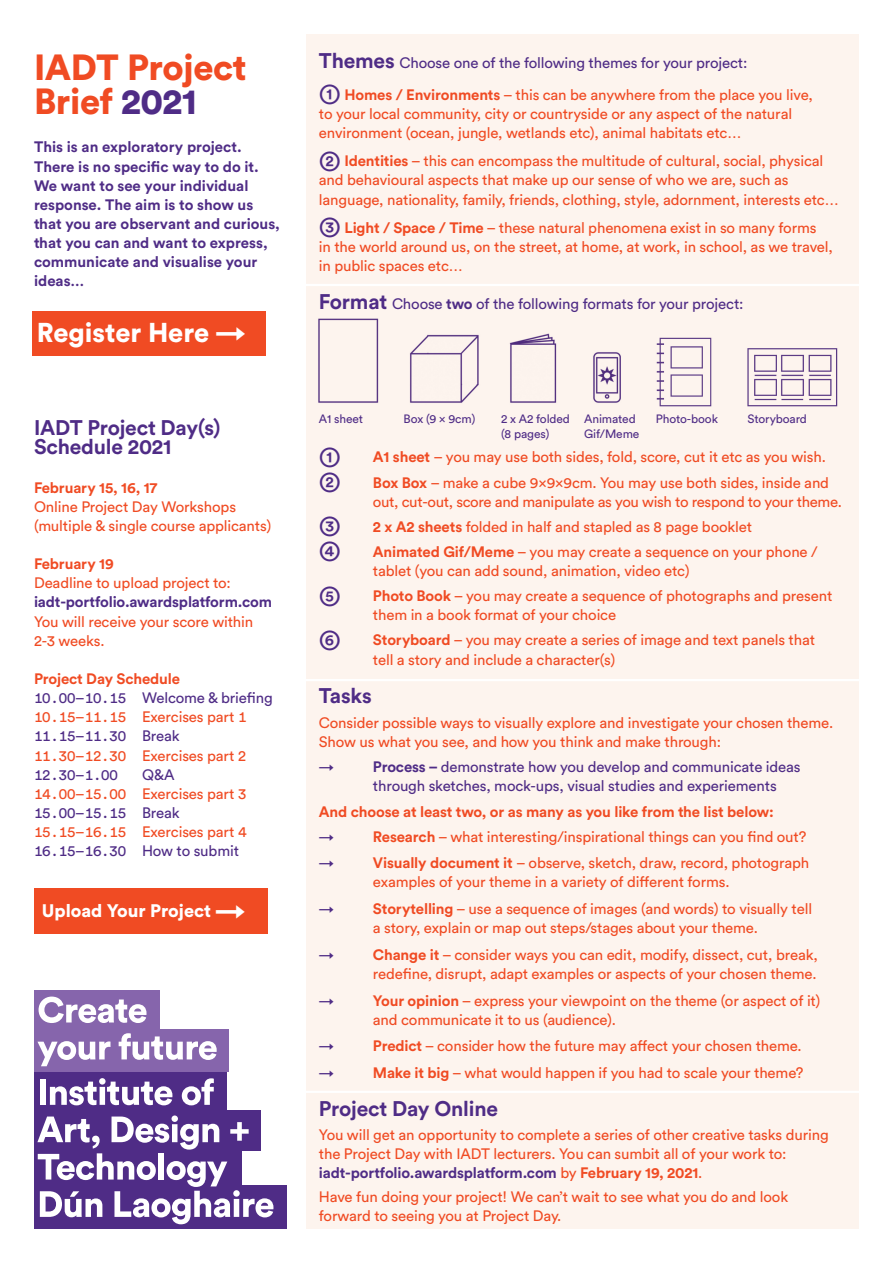
<style>
.page{position:relative;width:893px;height:1263px;background:#fff}
.page>*{position:absolute;margin:0;border:0;box-sizing:border-box;transform-origin:0 0}
.t1{font:900 36px/34px "Circular Std";letter-spacing:-.01em;color:#f04b23}
.t2{font:900 27px "Circular Std";color:#fff}
.t3{font:700 21px/19.2px "Circular Std";letter-spacing:-.01em;color:#4f2c86}
.t4{font:900 18px "Circular Std";color:#fff}
.t5{font:15px/19.2px "Circular Std";letter-spacing:-.01em;color:#f04b23}
.t6{font:15px/19.2px "Circular Std";letter-spacing:-.01em;color:#4f2c86}
.t7{font:700 15px/19.2px "Circular Std";color:#4f2c86}
.t8{font:700 15px "Circular Std";letter-spacing:-.01em;color:#f04b23}
.t9{font:12px/15px "Circular Std";letter-spacing:-.01em;color:#4f2c86}
.s1{color:#4f2c86}
.s2{font-weight:700}
.s3{color:#f04b23}
.s4{font-weight:400;color:#f04b23}
.s5{font-size:27px}
.s6{font-weight:700;font-size:21px}
.s7{font-size:27px;color:#4f2c86}
.s8{font-weight:700;color:#4f2c86}
</style>
<div class="page">
<div style="left:34px;top:1071px;width:192px;height:39px;background:#4f2c86"></div>
<div style="left:34px;top:1110px;width:227px;height:40px;background:#4f2c86"></div>
<div style="left:34px;top:1185px;width:253px;height:43px;background:#4f2c86"></div>
<div style="left:40px;top:1079px;width:6px;height:26px;background:#fff"></div>
<svg style="left:50px;top:1078px;width:122px;height:27px"></svg>
<svg style="left:182px;top:1078px;width:32px;height:27px"></svg>
<svg style="left:37px;top:1115px;width:236px;height:109px"></svg>
<div style="left:34px;top:990px;width:125px;height:39px;background:#8665ac"></div>
<div style="left:34px;top:1029px;width:195px;height:42px;background:#8665ac"></div>
<svg style="left:39px;top:996px;width:108px;height:27px"></svg>
<svg style="left:37px;top:1041px;width:74px;height:25px"></svg>
<svg style="left:119px;top:1033px;width:98px;height:27px"></svg>
<div style="left:306px;top:34px;width:553px;height:1195px;background:#fdf4ee"></div>
<img style="left:318px;top:318px;width:520px;height:89px">
<hr style="left:302px;top:284px;width:591px;height:2px;background:#fff">
<hr style="left:302px;top:679px;width:591px;height:2px;background:#fff">
<hr style="left:302px;top:1091px;width:591px;height:2px;background:#fff">
<div style="left:32px;top:311px;width:233px;height:45px;background:#f04b23"></div>
<div style="left:34px;top:889px;width:233px;height:45px;background:#f04b23"></div>
<div style="left:34px;top:888px;width:233px;height:44px;background:#f04b23"></div>
<p class="t1" style="left:34px;top:50px;width:214px">IADT Project<br>Brief <span class="s1">2021</span></p>
<p class="t7" style="left:34px;top:137px;width:209px">This is an exploratory project.</p>
<p class="t7" style="left:34px;top:156px;width:226px">There is no specific way to do it.</p>
<p class="t7" style="left:34px;top:176px;width:247px">We want to see your individual response. The aim is to show us that you are observant and curious, that you can and want to express, communicate and visualise your ideas…</p>
<p class="t2" style="left:37px;top:314px;width:211px">Register Here →</p>
<p class="t3" style="left:34px;top:418px;width:188px">IADT Project Day(s)<br>Schedule 2021</p>
<p class="t5" style="left:34px;top:478px;width:239px"><span class="s2">February 15, 16, 17<br></span>Online Project Day Workshops (multiple &amp; single course applicants)</p>
<p class="t7" style="left:34px;top:554px;width:239px"><span class="s3">February 19<br></span><span class="s4">Deadline to upload project to: </span>iadt-portfolio.awardsplatform.com</p>
<p class="t5" style="left:34px;top:611px;width:221px">You will receive your score within<br>2-3 weeks.</p>
<p class="t8" style="left:34px;top:669px;width:148px">Project Day Schedule</p>
<p class="t6" style="left:34px;top:688px;width:240px">10.00–10.15 Welcome &amp; briefing</p>
<p class="t5" style="left:34px;top:707px;width:214px">10.15–11.15 Exercises part 1</p>
<p class="t6" style="left:34px;top:726px;width:147px">11.15–11.30 Break</p>
<p class="t5" style="left:34px;top:745px;width:213px">11.30–12.30 Exercises part 2</p>
<p class="t6" style="left:34px;top:765px;width:85px">12.30–1.00</p>
<p class="t6" style="left:142px;top:765px;width:34px">Q&amp;A</p>
<p class="t5" style="left:34px;top:784px;width:214px">14.00–15.00 Exercises part 3</p>
<p class="t6" style="left:34px;top:803px;width:147px">15.00–15.15 Break</p>
<p class="t5" style="left:34px;top:822px;width:214px">15.15–16.15 Exercises part 4</p>
<p class="t6" style="left:34px;top:841px;width:206px">16.15–16.30 How to submit</p>
<p class="t4" style="left:42px;top:898px;width:205px">Upload Your Project <span class="s5">→</span></p>
<p class="t6" style="left:319px;top:53px;width:430px"><span class="s6">Themes</span> Choose one of the following themes for your project:</p>
<p class="t5" style="left:319px;top:85px;width:495px"><span class="s7">➀</span> <span class="s2">Homes / Environments</span> – this can be anywhere from the place you live, to your local community, city or countryside or any aspect of the natural environment (ocean, jungle, wetlands etc), animal habitats etc…</p>
<p class="t5" style="left:319px;top:151px;width:521px"><span class="s7">➁</span> <span class="s2">Identities</span> – this can encompass the multitude of cultural, social, physical and behavioural aspects that make up our sense of who we are, such as language, nationality, family, friends, clothing, style, adornment, interests etc…</p>
<p class="t5" style="left:319px;top:218px;width:516px"><span class="s7">➂</span> <span class="s2">Light / Space / Time</span> – these natural phenomena exist in so many forms<br>in the world around us, on the street, at home, at work, in school, as we travel, in public spaces etc…</p>
<p class="t6" style="left:319px;top:294px;width:426px"><span class="s6">Format</span> Choose <span class="s2">two</span> of the following formats for your project:</p>
<p class="t9" style="left:319px;top:412px;width:46px">A1 sheet</p>
<p class="t9" style="left:404px;top:412px;width:73px">Box (9 x 9cm)</p>
<p class="t9" style="left:501px;top:412px;width:70px">2 x A2 folded (8 pages)</p>
<p class="t9" style="left:584px;top:412px;width:57px">Animated<br>Gif/Meme</p>
<p class="t9" style="left:656px;top:412px;width:64px">Photo-book</p>
<p class="t9" style="left:747px;top:412px;width:61px">Storyboard</p>
<p class="t5" style="left:319px;top:447px;width:509px"><span class="s7">➀</span> <span class="s2">A1 sheet</span> – you may use both sides, fold, score, cut it etc as you wish.</p>
<p class="t5" style="left:373px;top:472px;width:470px;text-indent:-54px"><span class="s7">➁</span> <span class="s2">Box Box</span> – make a cube 9×9×9cm. You may use both sides, inside and out, cut-out, score and manipulate as you wish to respond to your theme.</p>
<p class="t5" style="left:319px;top:517px;width:435px"><span class="s7">➂</span> <span class="s2">2 x A2 sheets</span> folded in half and stapled as 8 page booklet</p>
<p class="t5" style="left:373px;top:542px;width:446px;text-indent:-54px"><span class="s7">➃</span> <span class="s2">Animated Gif/Meme</span> – you may create a sequence on your phone / tablet (you can add sound, animation, video etc)</p>
<p class="t5" style="left:373px;top:586px;width:461px;text-indent:-54px"><span class="s7">➄</span> <span class="s2">Photo Book</span> – you may create a sequence of photographs and present them in a book format of your choice</p>
<p class="t5" style="left:373px;top:630px;width:444px;text-indent:-54px"><span class="s7">➅</span> <span class="s2">Storyboard</span> – you may create a series of image and text panels that tell a story and include a character(s)</p>
<p class="t3" style="left:319px;top:685px;width:54px">Tasks</p>
<p class="t5" style="left:319px;top:713px;width:516px">Consider possible ways to visually explore and investigate your chosen theme.<br>Show us what you see, and how you think and make through:</p>
<p class="t6" style="left:319px;top:757px;width:17px">→</p>
<p class="t6" style="left:373px;top:757px;width:429px"><span class="s2">Process –</span> demonstrate how you develop and communicate ideas through sketches, mock-ups, visual studies and experiements</p>
<p class="t8" style="left:319px;top:801px;width:456px">And choose at least two, or as many as you like from the list below:</p>
<p class="t6" style="left:319px;top:827px;width:17px">→</p>
<p class="t5" style="left:373px;top:827px;width:435px"><span class="s2">Research</span> – what interesting/inspirational things can you find out?</p>
<p class="t6" style="left:319px;top:853px;width:17px">→</p>
<p class="t5" style="left:373px;top:853px;width:438px"><span class="s2">Visually document it</span> – observe, sketch, draw, record, photograph examples of your theme in a variety of different forms.</p>
<p class="t6" style="left:319px;top:899px;width:17px">→</p>
<p class="t5" style="left:373px;top:899px;width:441px"><span class="s2">Storytelling</span> – use a sequence of images (and words) to visually tell a story, explain or map out steps/stages about your theme.</p>
<p class="t6" style="left:319px;top:945px;width:17px">→</p>
<p class="t5" style="left:373px;top:945px;width:446px"><span class="s2">Change it</span> – consider ways you can edit, modify, dissect, cut, break, redefine, disrupt, adapt examples or aspects of your chosen theme.</p>
<p class="t6" style="left:319px;top:990px;width:17px">→</p>
<p class="t5" style="left:373px;top:990px;width:449px"><span class="s2">Your opinion</span> – express your viewpoint on the theme (or aspect of it) and communicate it to us (audience).</p>
<p class="t6" style="left:319px;top:1036px;width:17px">→</p>
<p class="t5" style="left:373px;top:1036px;width:430px"><span class="s2">Predict</span> – consider how the future may affect your chosen theme.</p>
<p class="t6" style="left:319px;top:1063px;width:17px">→</p>
<p class="t5" style="left:373px;top:1063px;width:432px"><span class="s2">Make it big</span> – what would happen if you had to scale your theme?</p>
<p class="t3" style="left:319px;top:1099px;width:181px">Project Day Online</p>
<p class="t5" style="left:319px;top:1125px;width:511px">You will get an opportunity to complete a series of other creative tasks during the Project Day with IADT lecturers. You can sumbit all of your work to: <span class="s8">iadt-portfolio.awardsplatform.com</span> by <span class="s2">February 19, 2021</span>.</p>
<p class="t5" style="left:319px;top:1187px;width:471px">Have fun doing your project! We can’t wait to see what you do and look forward to seeing you at Project Day.</p>
</div>
